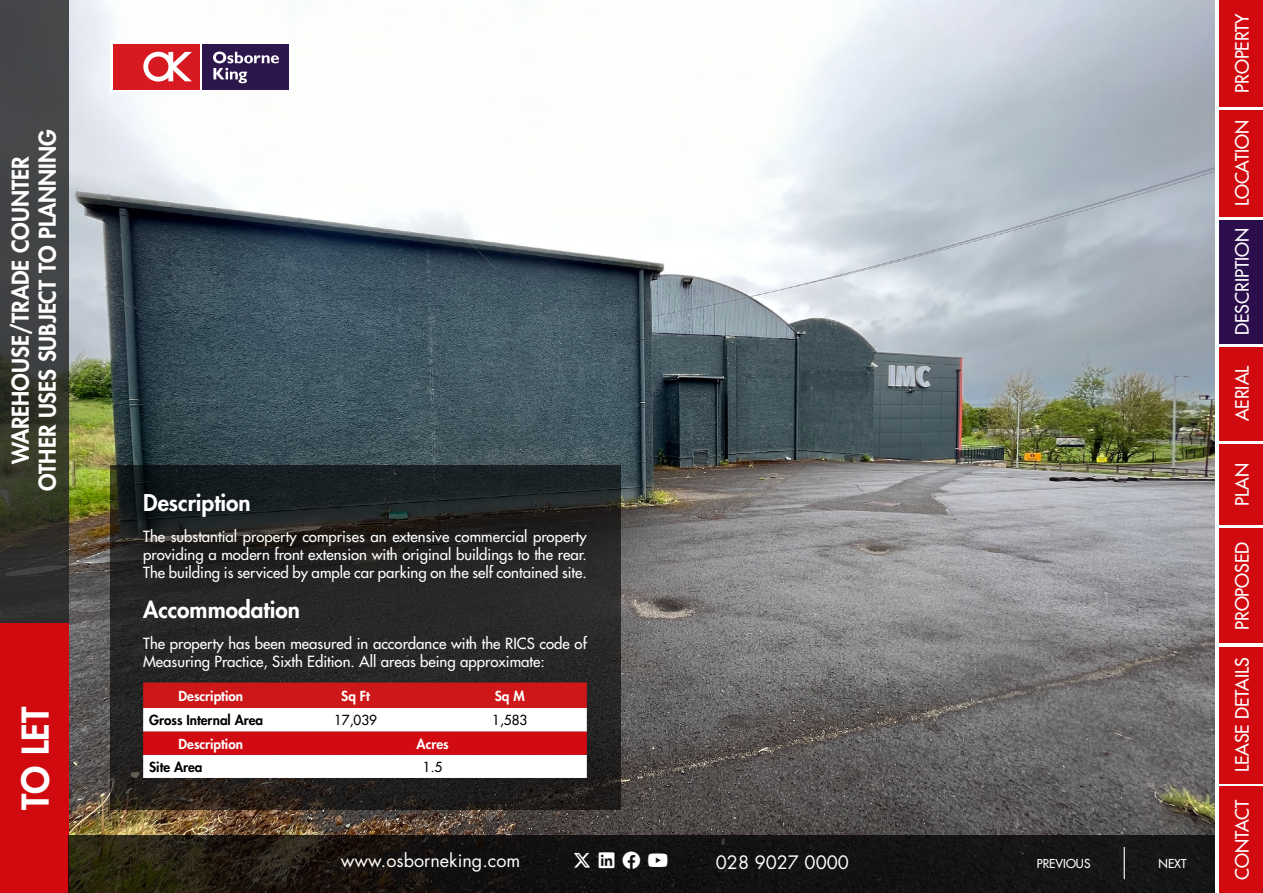
<style>
.page{position:relative;width:1263px;height:893px;background:#fff}
.page>*{position:absolute;margin:0;border:0;box-sizing:border-box;transform-origin:0 0}
.t1{font:800 36px "Futura Std";color:#fff}
.t2{font:800 22.5px/27px "Futura Std";color:#fff;text-align:center}
.t3{font:500 18px "Futura Std";color:#fff}
.t4{font:18px "Futura Std";color:#fff}
.t5{font:18px "Font Awesome 6 Brands";color:#fff}
.t6{font:500 15px/18px "Futura Std";color:#fff;text-align:justify}
.t7{font:800 13.5px "Futura Std";color:#fff}
.t8{font:800 13.5px "Futura Std";color:#000}
.t9{font:500 13.5px "Futura Std";color:#000}
.t10{font:500 12px "Futura Std";color:#fff}
</style>
<div class="page">
<img style="left:68px;top:0;width:1147px;height:835px">
<svg style="left:111px;top:465px;width:510px;height:345px;background:#232322"></svg>
<div style="left:1219px;top:0;width:44px;height:106px;background:#d10a10"></div>
<div style="left:1219px;top:110px;width:44px;height:106px;background:#d10a10"></div>
<div style="left:1219px;top:647px;width:44px;height:136px;background:#d10a10"></div>
<div style="left:1219px;top:787px;width:44px;height:106px;background:#d10a10"></div>
<svg style="left:0;top:0;width:68px;height:623px;background:#3b3d3a"></svg>
<div style="left:0;top:623px;width:68px;height:270px;background:#d10a10"></div>
<svg style="left:111px;top:40px;width:181px;height:53px"></svg>
<div style="left:203px;top:44px;width:86px;height:45px;background:#2c164c"></div>
<svg style="left:213px;top:52px;width:66px;height:31px"></svg>
<div style="left:114px;top:44px;width:86px;height:45px;background:#d71921"></div>
<svg style="left:143px;top:52px;width:49px;height:30px"></svg>
<div style="left:1219px;top:444px;width:44px;height:81px;background:#d10a10"></div>
<div style="left:1219px;top:347px;width:44px;height:93px;background:#d10a10"></div>
<div style="left:1219px;top:528px;width:44px;height:115px;background:#d10a10"></div>
<div style="left:1219px;top:220px;width:44px;height:123px;background:#2d0e4c"></div>
<svg style="left:143px;top:682px;width:444px;height:96px"></svg>
<svg style="left:68px;top:835px;width:1147px;height:58px;background:#181512"></svg>
<hr style="left:1124px;top:847px;width:1px;height:32px;background:#fff">
<svg style="left:574px;top:853px;width:16px;height:15px"></svg>
<svg style="left:623px;top:852px;width:17px;height:17px"></svg>
<svg style="left:648px;top:854px;width:19px;height:13px"></svg>
<svg style="left:599px;top:853px;width:16px;height:16px"></svg>
<h2 class="t2" style="left:7px;top:491px;width:363px;rotate:-90deg">WAREHOUSE/TRADE COUNTER<br>OTHER USES SUBJECT TO PLANNING</h2>
<h1 class="t1" style="left:13px;top:810px;width:105px;rotate:-90deg">TO LET</h1>
<h2 class="t2" style="left:143px;top:490px;width:109px">Description</h2>
<p class="t6" style="left:143px;top:528px;width:445px">The substantial property comprises an extensive commercial property providing a modern front extension with original buildings to the rear.<br>The building is serviced by ample car parking on the self contained site.</p>
<h2 class="t2" style="left:143px;top:596px;width:158px">Accommodation</h2>
<p class="t6" style="left:143px;top:634px;width:445px">The property has been measured in accordance with the RICS code of<br>Measuring Practice, Sixth Edition. All areas being approximate:</p>
<p class="t7" style="left:179px;top:687px;width:66px">Description</p>
<p class="t7" style="left:341px;top:687px;width:30px">Sq Ft</p>
<p class="t7" style="left:495px;top:687px;width:31px">Sq M</p>
<p class="t8" style="left:149px;top:712px;width:116px">Gross Internal Area</p>
<p class="t9" style="left:334px;top:712px;width:44px">17,039</p>
<p class="t9" style="left:492px;top:712px;width:37px">1,583</p>
<p class="t7" style="left:179px;top:735px;width:66px">Description</p>
<p class="t7" style="left:417px;top:735px;width:34px">Acres</p>
<p class="t8" style="left:149px;top:758px;width:55px">Site Area</p>
<p class="t9" style="left:423px;top:758px;width:21px">1.5</p>
<p class="t4" style="left:341px;top:849px;width:181px">www.osborneking.com</p>
<p class="t5" style="left:648px;top:852px;width:22px">□◆▼◆</p>
<p class="t4" style="left:716px;top:851px;width:135px">028 9027 0000</p>
<p class="t10" style="left:1037px;top:856px;width:55px">PREVIOUS</p>
<p class="t10" style="left:1158px;top:856px;width:30px">NEXT</p>
<p class="t3" style="left:1231px;top:93px;width:82px;rotate:-90deg">PROPERTY</p>
<p class="t3" style="left:1231px;top:206px;width:88px;rotate:-90deg">LOCATION</p>
<p class="t3" style="left:1231px;top:335px;width:109px;rotate:-90deg">DESCRIPTION</p>
<p class="t3" style="left:1231px;top:421px;width:57px;rotate:-90deg">AERIAL</p>
<p class="t3" style="left:1231px;top:506px;width:44px;rotate:-90deg">PLAN</p>
<p class="t3" style="left:1231px;top:630px;width:90px;rotate:-90deg">PROPOSED</p>
<p class="t3" style="left:1231px;top:772px;width:116px;rotate:-90deg">LEASE DETAILS</p>
<p class="t3" style="left:1231px;top:880px;width:82px;rotate:-90deg">CONTACT</p>
</div>
